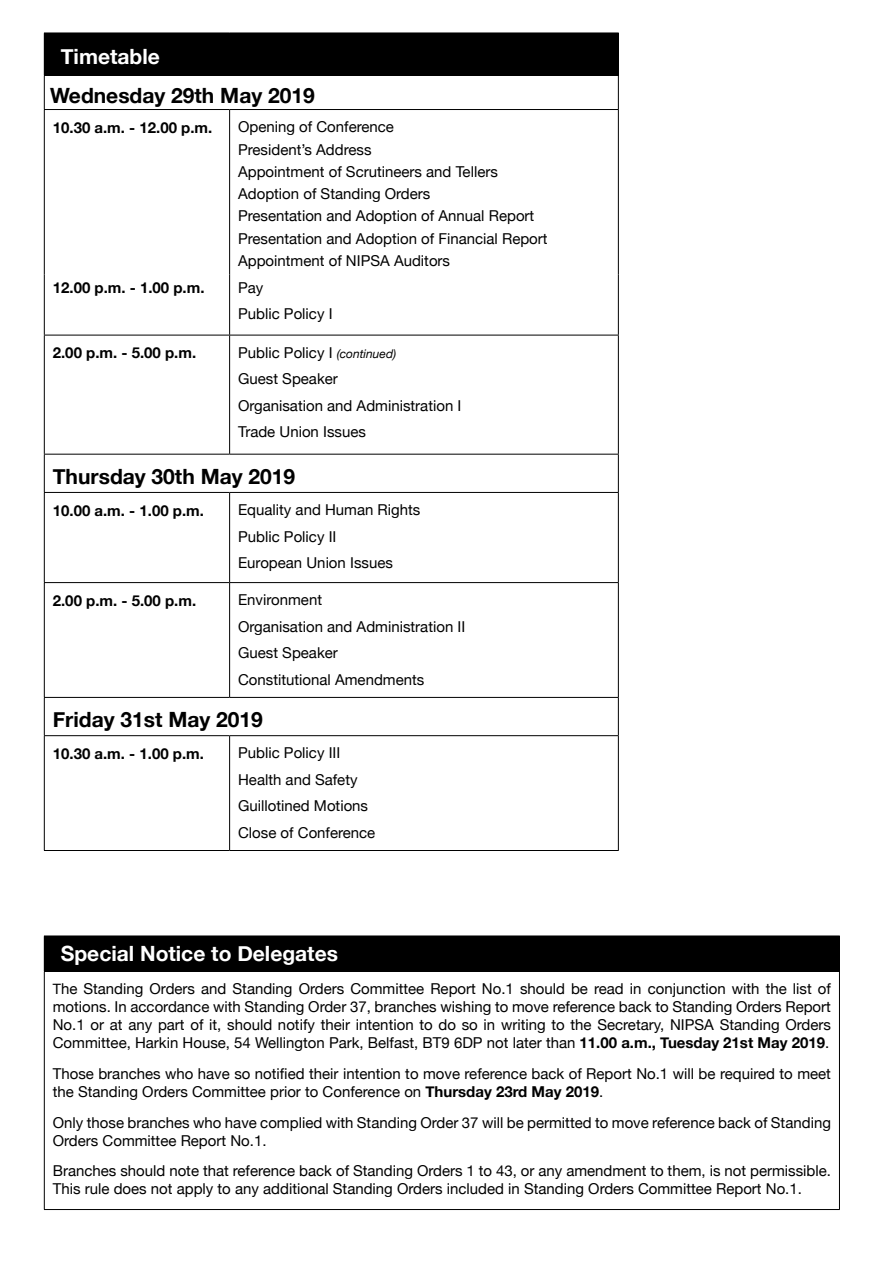
<style>
.page{position:relative;width:893px;height:1263px;background:#fff}
.page>*{position:absolute;margin:0;border:0;box-sizing:border-box;transform-origin:0 0}
.t1{font:700 21px "Helvetica Neue";color:#000}
.t2{font:700 21px "Helvetica Neue";color:#fff}
.t3{font:15px/26.5px "Helvetica Neue";color:#000}
.t4{font:700 15px "Helvetica Neue";color:#000}
.s1{font-style:italic;font-size:12px}
.s2{font-size:14.25px}
.s3{font-weight:700}
</style>
<div class="page">
<div style="left:44px;top:33px;width:574px;height:42px;background:#000"></div>
<hr style="left:618px;top:33px;width:1px;height:42px;background:#000">
<hr style="left:44px;top:75px;width:186px;height:1px;background:#000">
<hr style="left:44px;top:76px;width:1px;height:33px;background:#000">
<hr style="left:230px;top:75px;width:389px;height:1px;background:#000">
<hr style="left:618px;top:76px;width:1px;height:33px;background:#000">
<hr style="left:44px;top:109px;width:186px;height:1px;background:#000">
<hr style="left:44px;top:110px;width:1px;height:164px;background:#000">
<hr style="left:230px;top:109px;width:389px;height:1px;background:#000">
<hr style="left:229px;top:110px;width:1px;height:164px;background:#000">
<hr style="left:618px;top:110px;width:1px;height:164px;background:#000">
<hr style="left:44px;top:274px;width:1px;height:61px;background:#000">
<hr style="left:229px;top:274px;width:1px;height:61px;background:#000">
<hr style="left:618px;top:274px;width:1px;height:61px;background:#000">
<hr style="left:44px;top:335px;width:186px;height:1px;background:#000">
<hr style="left:44px;top:335px;width:1px;height:119px;background:#000">
<hr style="left:230px;top:335px;width:389px;height:1px;background:#000">
<hr style="left:229px;top:335px;width:1px;height:119px;background:#000">
<hr style="left:618px;top:335px;width:1px;height:119px;background:#000">
<hr style="left:44px;top:454px;width:186px;height:1px;background:#000">
<hr style="left:44px;top:454px;width:1px;height:38px;background:#000">
<hr style="left:230px;top:454px;width:389px;height:1px;background:#000">
<hr style="left:618px;top:454px;width:1px;height:38px;background:#000">
<hr style="left:44px;top:492px;width:186px;height:1px;background:#000">
<hr style="left:44px;top:493px;width:1px;height:89px;background:#000">
<hr style="left:230px;top:492px;width:389px;height:1px;background:#000">
<hr style="left:229px;top:493px;width:1px;height:89px;background:#000">
<hr style="left:618px;top:493px;width:1px;height:89px;background:#000">
<hr style="left:44px;top:582px;width:186px;height:1px;background:#000">
<hr style="left:44px;top:583px;width:1px;height:114px;background:#000">
<hr style="left:230px;top:582px;width:389px;height:1px;background:#000">
<hr style="left:229px;top:583px;width:1px;height:114px;background:#000">
<hr style="left:618px;top:583px;width:1px;height:114px;background:#000">
<hr style="left:44px;top:697px;width:186px;height:1px;background:#000">
<hr style="left:44px;top:698px;width:1px;height:37px;background:#000">
<hr style="left:230px;top:697px;width:389px;height:1px;background:#000">
<hr style="left:618px;top:698px;width:1px;height:37px;background:#000">
<hr style="left:44px;top:735px;width:186px;height:1px;background:#000">
<hr style="left:44px;top:736px;width:1px;height:114px;background:#000">
<hr style="left:230px;top:735px;width:389px;height:1px;background:#000">
<hr style="left:229px;top:736px;width:1px;height:114px;background:#000">
<hr style="left:618px;top:736px;width:1px;height:114px;background:#000">
<hr style="left:44px;top:850px;width:186px;height:1px;background:#000">
<hr style="left:230px;top:850px;width:389px;height:1px;background:#000">
<div style="left:44px;top:936px;width:795px;height:35px;background:#000"></div>
<hr style="left:44px;top:935px;width:796px;height:1px;background:#000">
<hr style="left:839px;top:936px;width:1px;height:35px;background:#000">
<hr style="left:44px;top:971px;width:796px;height:1px;background:#000">
<hr style="left:44px;top:972px;width:1px;height:237px;background:#000">
<hr style="left:839px;top:972px;width:1px;height:237px;background:#000">
<hr style="left:44px;top:1209px;width:796px;height:1px;background:#000">
<h1 class="t2" style="left:61px;top:41px;width:101px">Timetable</h1>
<h1 class="t1" style="left:50px;top:79px;width:266px">Wednesday 29th May 2019</h1>
<p class="t4" style="left:53px;top:116px;width:161px">10.30 a.m. - 12.00 p.m.</p>
<p class="t3" style="left:238px;top:117px;width:311px;line-height:22.2px">Opening of Conference<br>President’s Address<br>Appointment of Scrutineers and Tellers Adoption of Standing Orders<br>Presentation and Adoption of Annual Report Presentation and Adoption of Financial Report Appointment of NIPSA Auditors</p>
<p class="t4" style="left:53px;top:276px;width:153px">12.00 p.m. - 1.00 p.m.</p>
<p class="t3" style="left:238px;top:275px;width:96px">Pay<br>Public Policy I</p>
<p class="t4" style="left:53px;top:341px;width:145px">2.00 p.m. - 5.00 p.m.</p>
<p class="t3" style="left:238px;top:340px;width:225px">Public Policy I <span class="s1">(continued)<br></span>Guest Speaker<br>Organisation and Administration I<br>Trade Union Issues</p>
<h1 class="t1" style="left:53px;top:460px;width:244px">Thursday 30th May 2019</h1>
<p class="t4" style="left:53px;top:498px;width:153px">10.00 a.m. - 1.00 p.m.</p>
<p class="t3" style="left:238px;top:497px;width:184px">Equality and Human Rights<br>Public Policy II<br>European Union Issues</p>
<p class="t4" style="left:53px;top:589px;width:145px">2.00 p.m. - 5.00 p.m.</p>
<p class="t3" style="left:238px;top:588px;width:229px">Environment<br>Organisation and Administration II<br>Guest Speaker<br>Constitutional Amendments</p>
<h1 class="t1" style="left:53px;top:703px;width:212px">Friday 31st May 2019</h1>
<p class="t4" style="left:53px;top:742px;width:153px">10.30 a.m. - 1.00 p.m.</p>
<p class="t3" style="left:238px;top:741px;width:139px">Public Policy III<br>Health and Safety<br>Guillotined Motions<br>Close of Conference</p>
<h1 class="t2" style="left:61px;top:937px;width:279px">Special Notice to Delegates</h1>
<p class="t3" style="left:53px;top:981px;width:780px;line-height:18px;text-align:justify"><span class="s2">T</span>he Standing Orders and Standing Orders Committee Report No.1 should be read in conjunction with the list of motions. In accordance with Standing Order 37, branches wishing to move reference back to Standing Orders Report No.1 or at any part of it, should notify their intention to do so in writing to the Secretary, NIPSA Standing Orders Committee, Harkin House, 54 Wellington Park, Belfast, BT9 6DP not later than <span class="s3">11.00 a.m., Tuesday 21st May 2019</span>.</p>
<p class="t3" style="left:53px;top:1065px;width:780px;line-height:18px">Those branches who have so notified their intention to move reference back of Report No.1 will be required to meet the Standing Orders Committee prior to Conference on <span class="s3">Thursday 23rd May 2019</span>.</p>
<p class="t3" style="left:53px;top:1114px;width:780px;line-height:18px">Only those branches who have complied with Standing Order 37 will be permitted to move reference back of Standing<br>Orders Committee Report No.1.</p>
<p class="t3" style="left:53px;top:1163px;width:780px;line-height:18px">Branches should note that reference back of Standing Orders 1 to 43, or any amendment to them, is not permissible.<br>This rule does not apply to any additional Standing Orders included in Standing Orders Committee Report No.1.</p>
</div>
